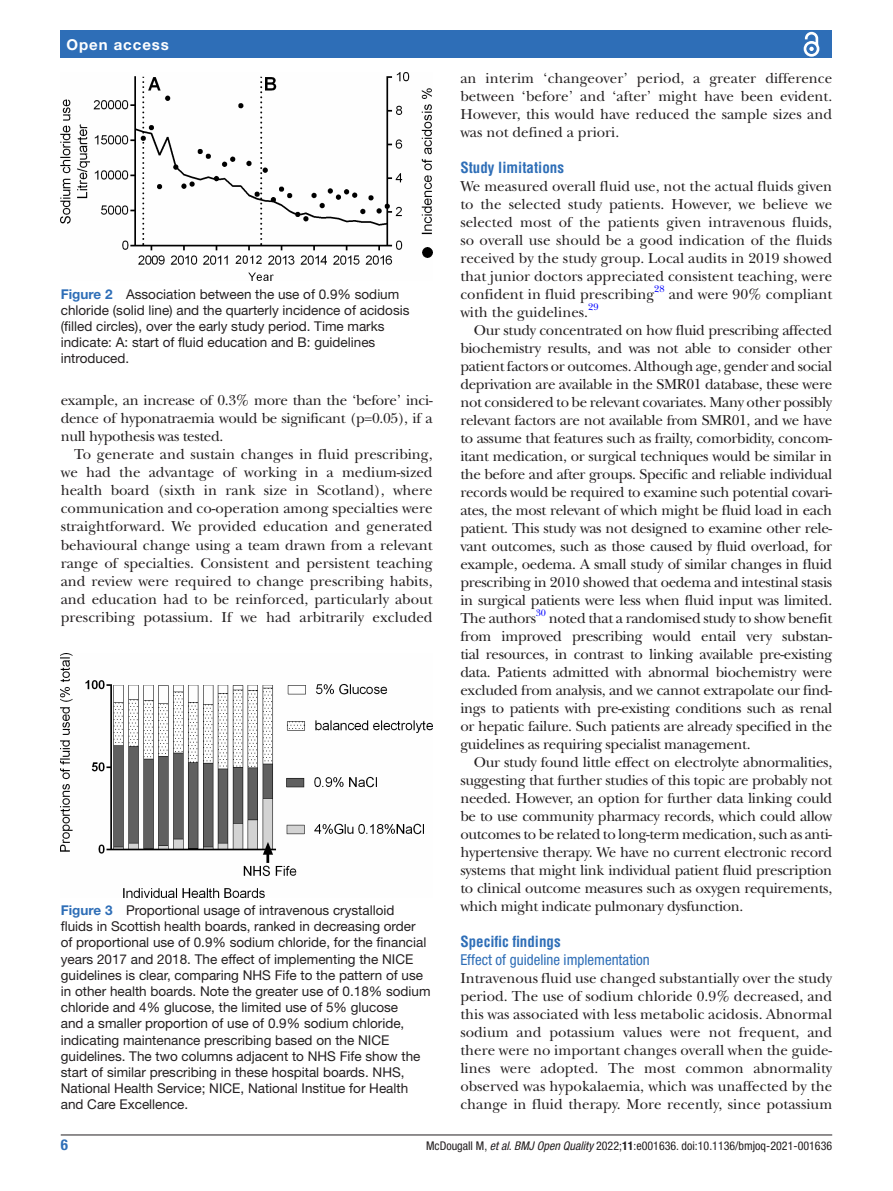
<style>
.page{position:relative;width:893px;height:1191px;background:#fff}
.page>*{position:absolute;margin:0;border:0;box-sizing:border-box;transform-origin:0 0}
.t1{font:15px/18px "New Baskerville";color:#231f20;text-align:justify}
.t2{font:700 condensed 15px "Helvetica LT Std";color:#2e6eb7}
.t3{font:condensed 15px "Helvetica Neue LT Std";color:#2e6eb7}
.t4{font:700 15px "Helvetica Neue LT Std";letter-spacing:.065em;color:#fff}
.t5{font:700 condensed 15px "Helvetica Neue LT Std";color:#2e6eb7}
.t6{font:13.5px/16.2px "Helvetica Neue LT Std";color:#231f20}
.t7{font:condensed 12px "Helvetica Neue LT Std";color:#231f20}
.t8{font:9.9px "New Baskerville";color:#00f}
.s1{font-weight:700;color:#2e6eb7}
.s2{font-style:italic}
.s3{font-weight:700}
</style>
<div class="page">
<hr style="left:61px;top:1134px;width:771px;height:1px;background:#231f20">
<div style="left:61px;top:31px;width:771px;height:27px;background:#2e6eb7"></div>
<svg style="left:803px;top:31px;width:17px;height:26px"></svg>
<img style="left:61px;top:73px;width:372px;height:208px">
<img style="left:61px;top:653px;width:372px;height:244px">
<p class="t4" style="left:66px;top:35px;width:104px">Open access</p>
<p class="t6" style="left:61px;top:285px;width:350px"><span class="s1">Figure 2</span> Association between the use of 0.9% sodium chloride (solid line) and the quarterly incidence of acidosis (filled circles), over the early study period. Time marks indicate: A: start of fluid education and B: guidelines introduced.</p>
<p class="t1" style="left:61px;top:392px;width:373px">example, an increase of 0.3% more than the ‘before’ inci&shy;dence of hyponatraemia would be significant (p=0.05), if a null hypothesis was tested.</p>
<p class="t1" style="left:61px;top:446px;width:373px;text-indent:14px">To generate and sustain changes in fluid prescribing, we had the advantage of working in a medium-sized health board (sixth in rank size in Scotland), where communication and co-operation among specialties were straightforward. We provided education and generated behavioural change using a team drawn from a relevant range of specialties. Consistent and persistent teaching and review were required to change prescribing habits, and education had to be reinforced, particularly about prescribing potassium. If we had arbitrarily excluded</p>
<p class="t6" style="left:61px;top:901px;width:371px"><span class="s1">Figure 3</span> Proportional usage of intravenous crystalloid<br>fluids in Scottish health boards, ranked in decreasing order of proportional use of 0.9% sodium chloride, for the financial years 2017 and 2018. The effect of implementing the NICE guidelines is clear, comparing NHS Fife to the pattern of use in other health boards. Note the greater use of 0.18% sodium chloride and 4% glucose, the limited use of 5% glucose<br>and a smaller proportion of use of 0.9% sodium chloride, indicating maintenance prescribing based on the NICE guidelines. The two columns adjacent to NHS Fife show the start of similar prescribing in these hospital boards. NHS, National Health Service; NICE, National Institue for Health and Care Excellence.</p>
<p class="t1" style="left:460px;top:69px;width:373px">an interim ‘changeover’ period, a greater difference between ‘before’ and ‘after’ might have been evident.<br>However, this would have reduced the sample sizes and was not defined a priori.</p>
<p class="t2" style="left:460px;top:158px;width:105px">Study limitations</p>
<p class="t1" style="left:460px;top:177px;width:373px">We measured overall fluid use, not the actual fluids given to the selected study patients. However, we believe we selected most of the patients given intravenous fluids, so overall use should be a good indication of the fluids received by the study group. Local audits in 2019 showed that junior doctors appreciated consistent teaching, were confident in fluid prescribing<sup>28</sup> and were 90% compliant with the guidelines.</p>
<p class="t8" style="left:588px;top:301px;width:12px">29</p>
<p class="t1" style="left:460px;top:321px;width:373px;text-indent:14px">Our study concentrated on how fluid prescribing affected biochemistry results, and was not able to consider other patient factors or outcomes. Although age, gender and social deprivation are available in the SMR01 database, these were not considered to be relevant covariates. Many other possibly relevant factors are not available from SMR01, and we have to assume that features such as frailty, comorbidity, concom&shy;itant medication, or surgical techniques would be similar in the before and after groups. Specific and reliable individual records would be required to examine such potential covari&shy;ates, the most relevant of which might be fluid load in each patient. This study was not designed to examine other rele&shy;vant outcomes, such as those caused by fluid overload, for example, oedema. A small study of similar changes in fluid prescribing in 2010 showed that oedema and intestinal stasis in surgical patients were less when fluid input was limited.<br>The authors<sup>30</sup> noted that a randomised study to show benefit from improved prescribing would entail very substan&shy;tial resources, in contrast to linking available pre-existing data. Patients admitted with abnormal biochemistry were excluded from analysis, and we cannot extrapolate our find&shy;ings to patients with pre-existing conditions such as renal or hepatic failure. Such patients are already specified in the guidelines as requiring specialist management.</p>
<p class="t1" style="left:460px;top:753px;width:373px;text-indent:14px">Our study found little effect on electrolyte abnormalities, suggesting that further studies of this topic are probably not needed. However, an option for further data linking could be to use community pharmacy records, which could allow outcomes to be related to long-term medication, such as anti&shy;hypertensive therapy. We have no current electronic record systems that might link individual patient fluid prescription to clinical outcome measures such as oxygen requirements, which might indicate pulmonary dysfunction.</p>
<p class="t2" style="left:460px;top:932px;width:102px">Specific findings</p>
<p class="t3" style="left:460px;top:951px;width:191px">Effect of guideline implementation</p>
<p class="t1" style="left:460px;top:969px;width:373px">Intravenous fluid use changed substantially over the study period. The use of sodium chloride 0.9% decreased, and this was associated with less metabolic acidosis. Abnormal sodium and potassium values were not frequent, and there were no important changes overall when the guide&shy;lines were adopted. The most common abnormality observed was hypokalaemia, which was unaffected by the change in fluid therapy. More recently, since potassium</p>
<p class="t5" style="left:61px;top:1135px;width:9px">6</p>
<p class="t7" style="left:426px;top:1138px;width:408px">McDougall M, <span class="s2">et al</span>. <span class="s2">BMJ Open Quality</span> 2022;<span class="s3">11</span>:e001636. doi:10.1136/bmjoq-2021-001636</p>
</div>
